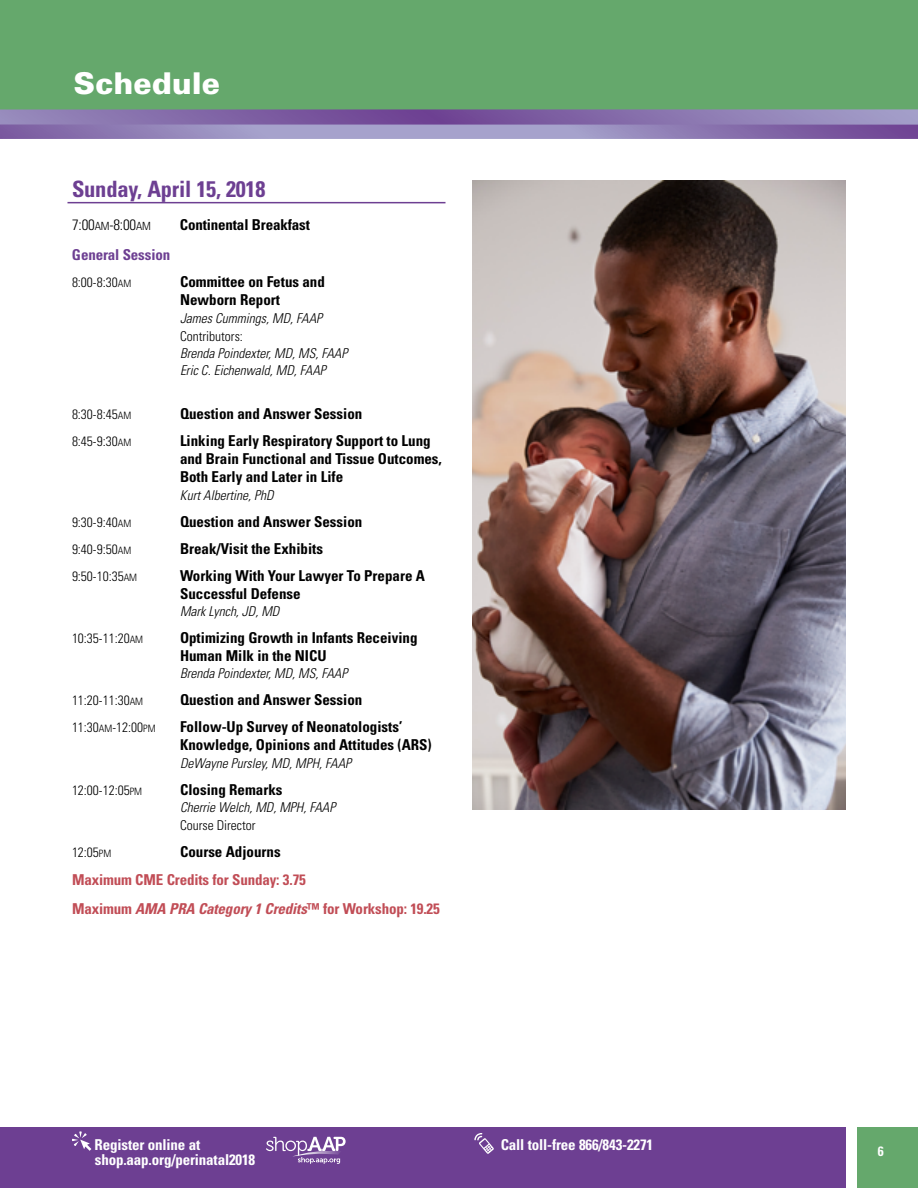
<style>
.page{position:relative;width:918px;height:1188px;background:#fff}
.page>*{position:absolute;margin:0;border:0;box-sizing:border-box;transform-origin:0 0}
.t1{font:900 30px "Univers";color:#fff}
.t2{font:700 condensed 22.5px "Univers";letter-spacing:-.01em;color:#6d3f92}
.t3{font:700 condensed 15px/18px "Univers";color:#000}
.t4{font:700 condensed 15px/28.5px "Univers";letter-spacing:-.01em;color:#c14d56}
.t5{font:700 condensed 15px "Univers";letter-spacing:-.01em;color:#fff}
.t6{font:700 condensed 15px "Univers";letter-spacing:-.01em;color:#6d3f92}
.t7{font:300 condensed 15px "Univers";color:#000}
.t8{font:italic 300 condensed 13.5px/17.2px "Univers";color:#000}
.t9{font:300 condensed 13.5px "Univers";color:#000}
.t10{font:300 condensed 13.5px "Univers";color:#000}
.t11{font:700 condensed 13.5px "Univers";color:#fff}
.s1{font-size:11.25px}
.s2{font-size:10.2px}
.s3{font-style:italic}
</style>
<div class="page">
<div style="left:0;top:1127px;width:846px;height:61px;background:#6d3f92"></div>
<div style="left:857px;top:1127px;width:61px;height:61px;background:#65a86c"></div>
<div style="left:0;top:0;width:918px;height:134px;background:#65a86c"></div>
<svg style="left:72px;top:1131px;width:19px;height:20px"></svg>
<svg style="left:474px;top:1133px;width:20px;height:21px"></svg>
<svg style="left:266px;top:1137px;width:80px;height:27px"></svg>
<svg style="left:0;top:109px;width:918px;height:30px;background:#8c79b0"></svg>
<hr style="left:68px;top:202px;width:378px;height:1px;background:#6d3f92">
<img style="left:472px;top:180px;width:374px;height:630px">
<h1 class="t1" style="left:74px;top:64px;width:148px">Schedule</h1>
<h2 class="t2" style="left:72px;top:176px;width:195px">Sunday, April 15, 2018</h2>
<p class="t7" style="left:72px;top:216px;width:81px">7:00<span class="s1">AM</span>-8:00<span class="s1">AM</span></p>
<p class="t3" style="left:180px;top:216px;width:131px">Continental Breakfast</p>
<p class="t6" style="left:72px;top:246px;width:100px">General Session</p>
<p class="t9" style="left:72px;top:275px;width:61px">8:00-8:30<span class="s2">AM</span></p>
<p class="t3" style="left:180px;top:273px;width:146px">Committee on Fetus and<br>Newborn Report</p>
<p class="t8" style="left:180px;top:310px;width:144px">James Cummings, MD, FAAP</p>
<p class="t10" style="left:180px;top:328px;width:64px">Contributors:</p>
<p class="t8" style="left:180px;top:344px;width:169px">Brenda Poindexter, MD, MS, FAAP<br>Eric C. Eichenwald, MD, FAAP</p>
<p class="t9" style="left:72px;top:407px;width:61px">8:30-8:45<span class="s2">AM</span></p>
<p class="t3" style="left:180px;top:405px;width:184px">Question and Answer Session</p>
<p class="t9" style="left:72px;top:434px;width:61px">8:45-9:30<span class="s2">AM</span></p>
<p class="t3" style="left:180px;top:432px;width:263px">Linking Early Respiratory Support to Lung and Brain Functional and Tissue Outcomes,<br>Both Early and Later in Life</p>
<p class="t8" style="left:180px;top:486px;width:95px">Kurt Albertine, PhD</p>
<p class="t9" style="left:72px;top:514px;width:61px">9:30-9:40<span class="s2">AM</span></p>
<p class="t3" style="left:180px;top:512px;width:184px">Question and Answer Session</p>
<p class="t9" style="left:72px;top:541px;width:61px">9:40-9:50<span class="s2">AM</span></p>
<p class="t3" style="left:180px;top:539px;width:145px">Break/Visit the Exhibits</p>
<p class="t9" style="left:72px;top:568px;width:67px">9:50-10:35<span class="s2">AM</span></p>
<p class="t3" style="left:180px;top:566px;width:247px">Working With Your Lawyer To Prepare A<br>Successful Defense</p>
<p class="t8" style="left:180px;top:602px;width:101px">Mark Lynch, JD, MD</p>
<p class="t9" style="left:72px;top:630px;width:73px">10:35-11:20<span class="s2">AM</span></p>
<p class="t3" style="left:180px;top:628px;width:239px">Optimizing Growth in Infants Receiving<br>Human Milk in the NICU</p>
<p class="t8" style="left:180px;top:665px;width:169px">Brenda Poindexter, MD, MS, FAAP</p>
<p class="t9" style="left:72px;top:692px;width:73px">11:20-11:30<span class="s2">AM</span></p>
<p class="t3" style="left:180px;top:691px;width:184px">Question and Answer Session</p>
<p class="t9" style="left:72px;top:719px;width:85px">11:30<span class="s2">AM</span>-12:00<span class="s2">PM</span></p>
<p class="t3" style="left:180px;top:718px;width:253px">Follow-Up Survey of Neonatologists’<br>Knowledge, Opinions and Attitudes (ARS)</p>
<p class="t8" style="left:180px;top:755px;width:173px">DeWayne Pursley, MD, MPH, FAAP</p>
<p class="t9" style="left:72px;top:782px;width:72px">12:00-12:05<span class="s2">PM</span></p>
<p class="t3" style="left:180px;top:781px;width:104px">Closing Remarks</p>
<p class="t8" style="left:180px;top:799px;width:157px">Cherrie Welch, MD, MPH, FAAP</p>
<p class="t10" style="left:180px;top:817px;width:77px">Course Director</p>
<p class="t9" style="left:72px;top:844px;width:41px">12:05<span class="s2">PM</span></p>
<p class="t3" style="left:180px;top:842px;width:102px">Course Adjourns</p>
<p class="t4" style="left:72px;top:865px;width:369px">Maximum CME Credits for Sunday: 3.75<br>Maximum <span class="s3">AMA PRA Category 1 Credits</span>™ for Workshop: 19.25</p>
<p class="t5" style="left:95px;top:1136px;width:107px">Register online at</p>
<p class="t5" style="left:501px;top:1136px;width:154px">Call toll-free 866/843-2271</p>
<p class="t5" style="left:95px;top:1151px;width:162px">shop.aap.org/perinatal2018</p>
<p class="t11" style="left:878px;top:1143px;width:7px">6</p>
</div>
